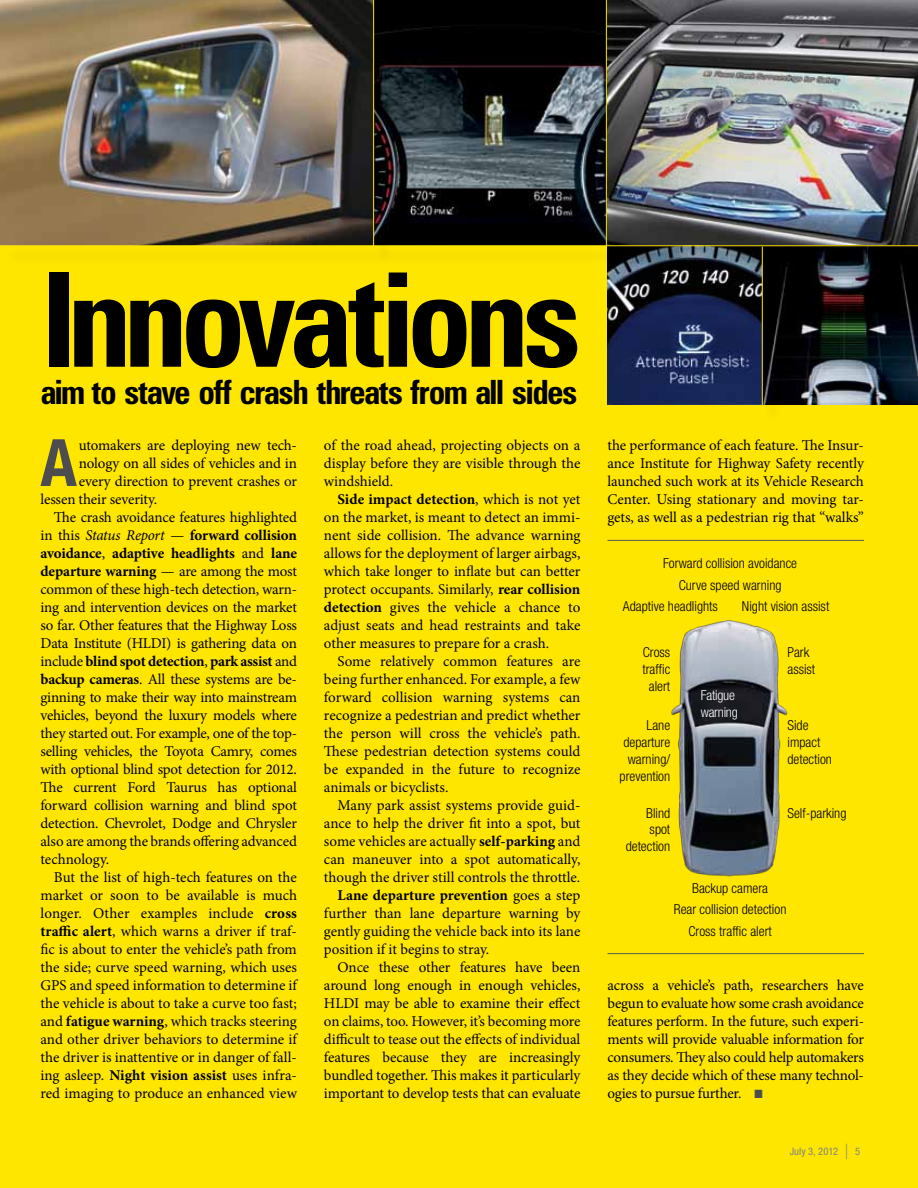
<style>
.page{position:relative;width:918px;height:1188px;background:#ffe600}
.page>*{position:absolute;margin:0;border:0;box-sizing:border-box;transform-origin:0 0}
.t1{font:700 condensed 130.5px "Univers LT Std";letter-spacing:-.06em;color:#000}
.t2{font:700 condensed 65.4px "Helvetica Neue LT Pro";color:#4d4d4f}
.t3{font:700 condensed 33.3px "Univers LT Std";letter-spacing:-.05em;color:#000}
.t4{font:15px/18px "Minion Pro";letter-spacing:-.01em;color:#000;text-align:justify}
.t5{font:700 15px "Minion Pro";letter-spacing:-.01em;color:#000}
.t6{font:15px "Minion Pro";letter-spacing:.01em;color:#000}
.t7{font:300 condensed 13.8px/16.8px "Helvetica Neue LT Pro";color:#000;text-align:right}
.t8{font:300 condensed 13.8px/16.8px "Helvetica Neue LT Pro";letter-spacing:-.02em;color:#fff}
.t9{font:condensed 10.5px "Helvetica Neue LT Pro";letter-spacing:.01em;color:#808285}
.s1{font-weight:400}
.s2{font-weight:400;font-style:italic}
.s3{font-weight:700}
.s4{color:#4d4d4f}
.s5{font-size:21px}
</style>
<div class="page">
<img style="left:0;top:0;width:918px;height:245px">
<img style="left:671px;top:620px;width:117px;height:257px">
<hr style="left:608px;top:540px;width:256px;height:1px;background:#58595b">
<hr style="left:608px;top:953px;width:256px;height:1px;background:#58595b">
<img style="left:608px;top:246px;width:310px;height:158px">
<div style="left:4px;top:248px;width:914px;height:17px;background:#000;opacity:.35"></div>
<div style="left:764px;top:251px;width:17px;height:172px;background:#000;opacity:.35"></div>
<hr style="left:762px;top:247px;width:1px;height:159px;background:#ffe600">
<div style="left:608px;top:0;width:18px;height:264px;background:#000;opacity:.35"></div>
<hr style="left:606px;top:0;width:1px;height:246px;background:#ffe600">
<div style="left:375px;top:0;width:18px;height:264px;background:#000;opacity:.35"></div>
<hr style="left:373px;top:0;width:1px;height:246px;background:#ffe600">
<h1 class="t1" style="left:40px;top:240px;width:542px">Innovations</h1>
<h3 class="t3" style="left:40px;top:372px;width:538px">aim to stave off crash threats from all sides</h3>
<h2 class="t2" style="left:40px;top:423px;width:38px">A</h2>
<p class="t4" style="left:79px;top:436px;width:220px">utomakers are deploying new tech-</p>
<p class="t4" style="left:79px;top:454px;width:220px">nology on all sides of vehicles and in</p>
<p class="t4" style="left:79px;top:472px;width:220px">every direction to prevent crashes or</p>
<p class="t4" style="left:40px;top:490px;width:118px">lessen their severity.</p>
<p class="t4" style="left:54px;top:508px;width:244px">The crash avoidance features highlighted</p>
<p class="t5" style="left:40px;top:525px;width:258px"><span class="s1">in this</span> <span class="s2">Status Report</span> <span class="s1">—</span> forward collision</p>
<p class="t5" style="left:40px;top:543px;width:258px">avoidance<span class="s1">,</span> adaptive headlights <span class="s1">and</span> lane</p>
<p class="t5" style="left:40px;top:561px;width:258px">departure warning <span class="s1">— are among the most</span></p>
<p class="t4" style="left:40px;top:580px;width:258px">common of these high-tech detection, warn-</p>
<p class="t4" style="left:40px;top:598px;width:258px">ing and intervention devices on the market</p>
<p class="t4" style="left:40px;top:616px;width:258px">so far. Other features that the Highway Loss</p>
<p class="t4" style="left:40px;top:634px;width:258px">Data Institute (HLDI) is gathering data on</p>
<p class="t5" style="left:40px;top:651px;width:258px"><span class="s1">include</span> blind spot detection<span class="s1">,</span> park assist <span class="s1">and</span></p>
<p class="t4" style="left:40px;top:670px;width:258px"><span class="s3">backup cameras</span>. All these systems are be-</p>
<p class="t4" style="left:40px;top:688px;width:258px">ginning to make their way into mainstream</p>
<p class="t4" style="left:40px;top:706px;width:258px">vehicles, beyond the luxury models where</p>
<p class="t4" style="left:40px;top:724px;width:258px">they started out. For example, one of the top-</p>
<p class="t4" style="left:40px;top:742px;width:258px">selling vehicles, the Toyota Camry, comes</p>
<p class="t4" style="left:40px;top:760px;width:258px">with optional blind spot detection for 2012.</p>
<p class="t4" style="left:40px;top:778px;width:258px">The current Ford Taurus has optional</p>
<p class="t4" style="left:40px;top:796px;width:258px">forward collision warning and blind spot</p>
<p class="t4" style="left:40px;top:814px;width:258px">detection. Chevrolet, Dodge and Chrysler</p>
<p class="t4" style="left:40px;top:832px;width:258px">also are among the brands offering advanced</p>
<p class="t4" style="left:40px;top:850px;width:70px">technology.</p>
<p class="t4" style="left:54px;top:868px;width:244px">But the list of high-tech features on the</p>
<p class="t4" style="left:40px;top:886px;width:258px">market or soon to be available is much</p>
<p class="t6" style="left:40px;top:903px;width:258px">longer. Other examples include <span class="s3">cross</span></p>
<p class="t4" style="left:40px;top:922px;width:258px"><span class="s3">traffic alert</span>, which warns a driver if traf-</p>
<p class="t4" style="left:40px;top:940px;width:258px">fic is about to enter the vehicle’s path from</p>
<p class="t4" style="left:40px;top:958px;width:258px">the side; curve speed warning, which uses</p>
<p class="t4" style="left:40px;top:976px;width:258px">GPS and speed information to determine if</p>
<p class="t4" style="left:40px;top:994px;width:258px">the vehicle is about to take a curve too fast;</p>
<p class="t4" style="left:40px;top:1012px;width:258px">and <span class="s3">fatigue warning</span>, which tracks steering</p>
<p class="t4" style="left:40px;top:1030px;width:258px">and other driver behaviors to determine if</p>
<p class="t4" style="left:40px;top:1048px;width:258px">the driver is inattentive or in danger of fall-</p>
<p class="t4" style="left:40px;top:1066px;width:258px">ing asleep. <span class="s3">Night vision assist</span> uses infra-</p>
<p class="t4" style="left:40px;top:1084px;width:258px">red imaging to produce an enhanced view</p>
<p class="t4" style="left:324px;top:436px;width:258px">of the road ahead, projecting objects on a display before they are visible through the windshield.</p>
<p class="t4" style="left:324px;top:490px;width:258px;text-indent:13px"><span class="s3">Side impact detection</span>, which is not yet on the market, is meant to detect an immi&shy;nent side collision. The advance warning allows for the deployment of larger airbags, which take longer to inflate but can better protect occupants. Similarly, <span class="s3">rear collision detection</span> gives the vehicle a chance to adjust seats and head restraints and take other measures to prepare for a crash.</p>
<p class="t4" style="left:324px;top:652px;width:258px;text-indent:13px">Some relatively common features are being further enhanced. For example, a few forward collision warning systems can recognize a pedestrian and predict whether the person will cross the vehicle’s path.<br>These pedestrian detection systems could be expanded in the future to recognize animals or bicyclists.</p>
<p class="t4" style="left:337px;top:796px;width:244px">Many park assist systems provide guid-</p>
<p class="t4" style="left:324px;top:814px;width:258px">ance to help the driver fit into a spot, but</p>
<p class="t4" style="left:324px;top:832px;width:258px">some vehicles are actually <span class="s3">self-parking</span> and</p>
<p class="t4" style="left:324px;top:850px;width:258px">can maneuver into a spot automatically,</p>
<p class="t4" style="left:324px;top:868px;width:258px">though the driver still controls the throttle.</p>
<p class="t5" style="left:337px;top:885px;width:244px">Lane departure prevention <span class="s1">goes a step</span></p>
<p class="t4" style="left:324px;top:904px;width:258px">further than lane departure warning by</p>
<p class="t4" style="left:324px;top:922px;width:258px">gently guiding the vehicle back into its lane</p>
<p class="t4" style="left:324px;top:940px;width:167px">position if it begins to stray.</p>
<p class="t4" style="left:337px;top:958px;width:244px">Once these other features have been</p>
<p class="t4" style="left:324px;top:976px;width:258px">around long enough in enough vehicles,</p>
<p class="t4" style="left:324px;top:994px;width:258px">HLDI may be able to examine their effect</p>
<p class="t4" style="left:324px;top:1012px;width:258px">on claims, too. However, it’s becoming more</p>
<p class="t4" style="left:324px;top:1030px;width:258px">difficult to tease out the effects of individual</p>
<p class="t4" style="left:324px;top:1048px;width:258px">features because they are increasingly</p>
<p class="t4" style="left:324px;top:1066px;width:258px">bundled together. This makes it particularly</p>
<p class="t4" style="left:324px;top:1084px;width:258px">important to develop tests that can evaluate</p>
<p class="t4" style="left:607px;top:436px;width:258px">the performance of each feature. The Insur&shy;ance Institute for Highway Safety recently launched such work at its Vehicle Research Center. Using stationary and moving tar&shy;gets, as well as a pedestrian rig that “walks”</p>
<p class="t7" style="left:663px;top:555px;width:136px">Forward collision avoidance</p>
<p class="t7" style="left:742px;top:597px;width:89px">Night vision assist</p>
<p class="t7" style="left:679px;top:576px;width:104px">Curve speed warning</p>
<p class="t7" style="left:623px;top:597px;width:97px">Adaptive headlights</p>
<p class="t7" style="left:642px;top:644px;width:29px;text-align:center">Cross traffic alert</p>
<p class="t7" style="left:787px;top:644px;width:29px;text-align:left">Park assist</p>
<p class="t8" style="left:701px;top:687px;width:39px">Fatigue warning</p>
<p class="t7" style="left:787px;top:717px;width:46px;text-align:left">Side impact detection</p>
<p class="t7" style="left:620px;top:717px;width:52px">Lane departure warning/ prevention</p>
<p class="t7" style="left:626px;top:804px;width:46px">Blind spot detection</p>
<p class="t7" style="left:787px;top:804px;width:61px">Self-parking</p>
<p class="t7" style="left:674px;top:877px;width:114px;line-height:21.3px;text-align:center">Backup camera<br>Rear collision detection<br>Cross traffic alert</p>
<p class="t4" style="left:607px;top:976px;width:258px">across a vehicle’s path, researchers have begun to evaluate how some crash avoidance features perform. In the future, such experi&shy;ments will provide valuable information for consumers. They also could help automakers as they decide which of these many technol&shy;ogies to pursue further. <span class="s4">■</span></p>
<p class="t9" style="left:790px;top:1145px;width:72px">July 3, 2012 <span class="s5">|</span> 5</p>
</div>
